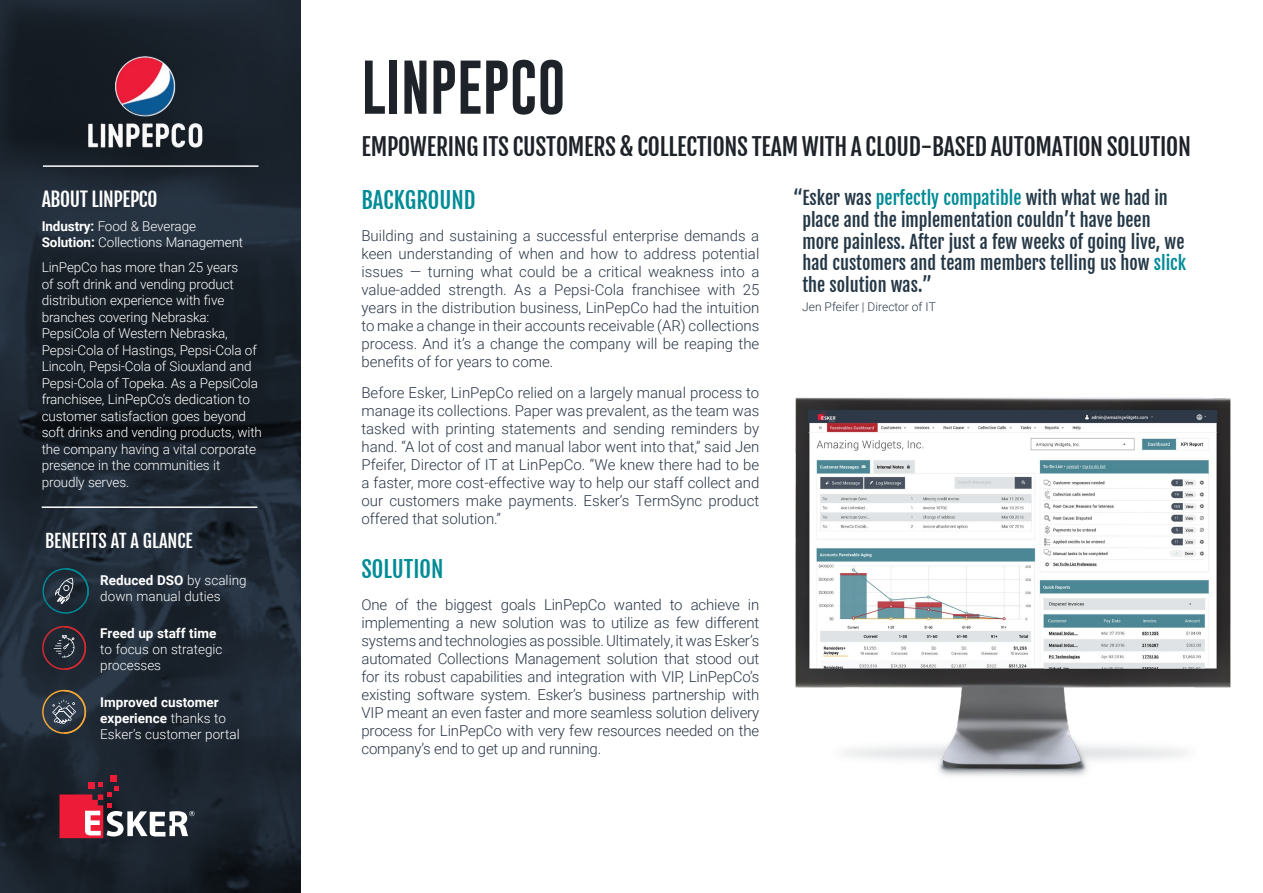
<style>
.page{position:relative;width:1263px;height:893px;background:#fff}
.page>*{position:absolute;margin:0;border:0;box-sizing:border-box;transform-origin:0 0}
.t1{font:55.5px "Gobold";color:#1e2229}
.t2{font:23.55px "Fjalla One";letter-spacing:-.01em;color:#1e2229}
.t3{font:22.5px "Fjalla One";color:#008b96}
.t4{font:19.5px "Fjalla One";letter-spacing:-.02em;color:#fff}
.t5{font:18px/21.6px "Fjalla One";color:#243746}
.t6{font:18px "Fjalla One";color:#fff}
.t7{font:300 15px/18px "Roboto";color:#2b3747;text-align:justify}
.t8{font:300 13.5px/16.5px "Roboto";letter-spacing:-.01em;color:#fff}
.t9{font:700 13.5px "Roboto";color:#fff}
.t10{font:300 12px "Roboto";color:#2b3747}
.s1{font-weight:700}
.s2{color:#008b96}
</style>
<div class="page">
<img style="left:0;top:14px;width:301px;height:879px">
<div style="left:0;top:0;width:301px;height:14px;background:#1f2a35"></div>
<svg style="left:60px;top:775px;width:134px;height:63px;background:#6d4652"></svg>
<hr style="left:43px;top:165px;width:216px;height:2px;background:#fff">
<hr style="left:42px;top:506px;width:215px;height:2px;background:#fff">
<svg style="left:42px;top:689px;width:45px;height:46px;background:#494c4c"></svg>
<svg style="left:42px;top:567px;width:48px;height:47px;background:#273e49"></svg>
<img style="left:795px;top:397px;width:436px;height:379px">
<img style="left:86px;top:55px;width:118px;height:99px">
<svg style="left:42px;top:625px;width:45px;height:46px;background:#392f39"></svg>
<h3 class="t4" style="left:42px;top:187px;width:117px">ABOUT LINPEPCO</h3>
<p class="t8" style="left:42px;top:217px;width:203px"><span class="s1">Industry:</span> Food &amp; Beverage<br><span class="s1">Solution:</span> Collections Management</p>
<p class="t8" style="left:42px;top:259px;width:222px">LinPepCo has more than 25 years<br>of soft drink and vending product distribution experience with five branches covering Nebraska:<br>PepsiCola of Western Nebraska, Pepsi-Cola of Hastings, Pepsi-Cola of Lincoln, Pepsi-Cola of Siouxland and Pepsi-Cola of Topeka. As a PepsiCola franchisee, LinPepCo’s dedication to customer satisfaction goes beyond soft drinks and vending products, with the company having a vital corporate presence in the communities it proudly serves.</p>
<p class="t6" style="left:45px;top:529px;width:149px">BENEFITS AT A GLANCE</p>
<p class="t8" style="left:100px;top:572px;width:148px"><span class="s1">Reduced DSO</span> by scaling down manual duties</p>
<p class="t9" style="left:100px;top:623px;width:118px">Freed up staff time</p>
<p class="t8" style="left:100px;top:641px;width:124px">to focus on strategic processes</p>
<p class="t8" style="left:100px;top:693px;width:141px"><span class="s1">Improved customer experience</span> thanks to<br>Esker’s customer portal</p>
<h1 class="t1" style="left:361px;top:52px;width:206px">LINPEPCO</h1>
<h2 class="t2" style="left:361px;top:132px;width:831px">EMPOWERING ITS CUSTOMERS &amp; COLLECTIONS TEAM WITH A CLOUD-BASED AUTOMATION SOLUTION</h2>
<h3 class="t3" style="left:361px;top:187px;width:115px">BACKGROUND</h3>
<p class="t7" style="left:361px;top:226px;width:399px">Building and sustaining a successful enterprise demands a keen understanding of when and how to address potential issues — turning what could be a critical weakness into a value-added strength. As a Pepsi-Cola franchisee with 25 years in the distribution business, LinPepCo had the intuition to make a change in their accounts receivable (AR) collections process. And it’s a change the company will be reaping the benefits of for years to come.</p>
<p class="t7" style="left:361px;top:383px;width:399px">Before Esker, LinPepCo relied on a largely manual process to manage its collections. Paper was prevalent, as the team was tasked with printing statements and sending reminders by hand. “A lot of cost and manual labor went into that,” said Jen Pfeifer, Director of IT at LinPepCo. “We knew there had to be a faster, more cost-effective way to help our staff collect and our customers make payments. Esker’s TermSync product offered that solution.”</p>
<h3 class="t3" style="left:361px;top:556px;width:83px">SOLUTION</h3>
<p class="t7" style="left:361px;top:595px;width:399px">One of the biggest goals LinPepCo wanted to achieve in implementing a new solution was to utilize as few different systems and technologies as possible. Ultimately, it was Esker’s automated Collections Management solution that stood out for its robust capabilities and integration with VIP, LinPepCo’s existing software system. Esker’s business partnership with VIP meant an even faster and more seamless solution delivery process for LinPepCo with very few resources needed on the company’s end to get up and running.</p>
<p class="t5" style="left:802px;top:187px;width:385px;text-indent:-9px">“Esker was <span class="s2">perfectly compatible</span> with what we had in place and the implementation couldn’t have been more painless. After just a few weeks of going live, we had customers and team members telling us how <span class="s2">slick </span>the solution was.”</p>
<p class="t10" style="left:802px;top:298px;width:135px">Jen Pfeifer | Director of IT</p>
</div>
